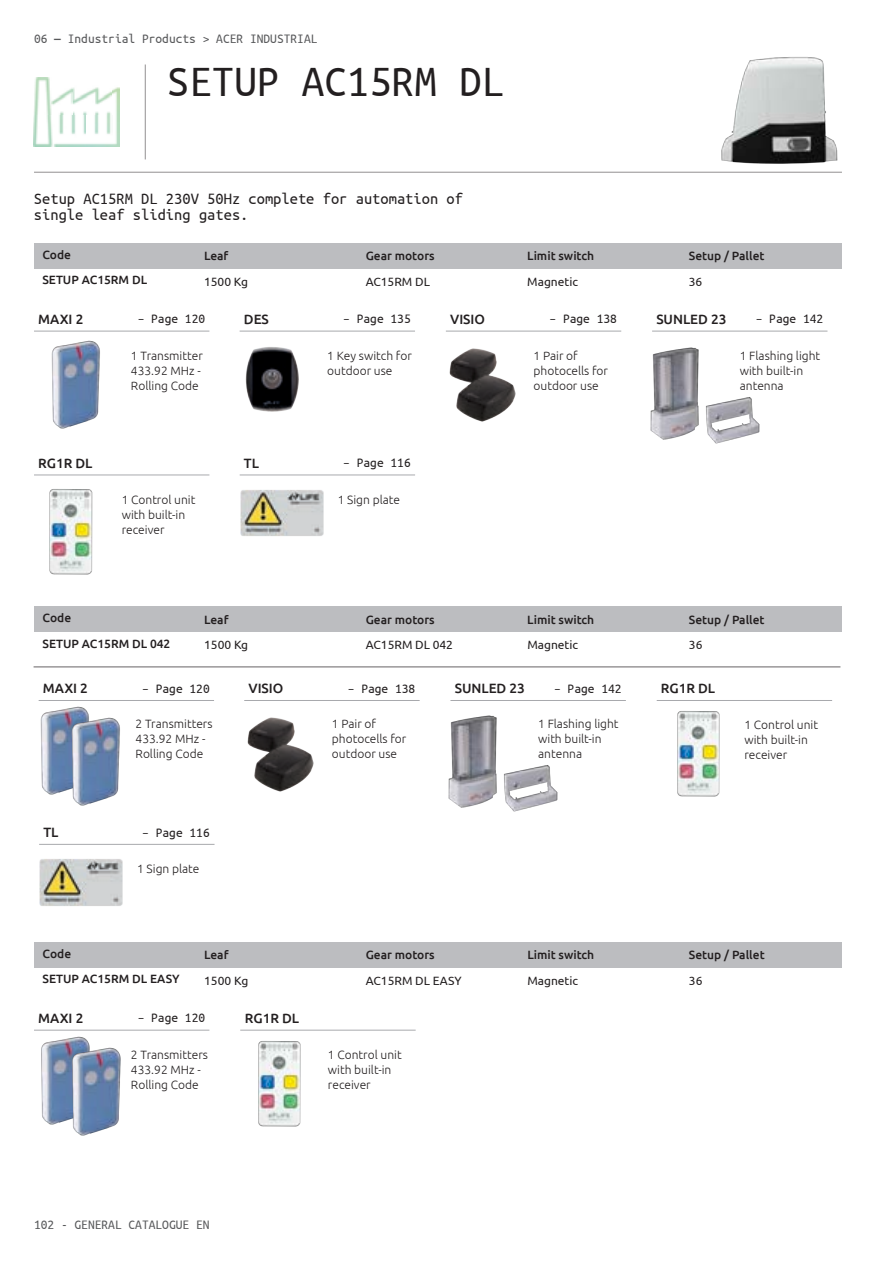
<style>
.page{position:relative;width:893px;height:1263px;background:#fff}
.page>*{position:absolute;margin:0;border:0;box-sizing:border-box;transform-origin:0 0}
.testo_dim_1{font:45px "Ubuntu Mono";color:#231f20}
.testo_dim_1-2{font:16.5px/16.5px "Ubuntu Mono";color:#231f20}
.t1{font:13.5px "Ubuntu Mono";color:#231f20}
.t2{font:500 13.5px "Ubuntu";color:#231f20}
.Testi_Ubuntu_MONO_9p{font:13.5px "Ubuntu Mono";color:#57585a}
.t3{font:300 12px/15px "Ubuntu";color:#231f20}
.t4{font:500 12px "Ubuntu";color:#231f20}
.t5{font:12px "Ubuntu";color:#231f20}
.s1{font-weight:700}
</style>
<div class="page">
<div style="left:34px;top:243px;width:808px;height:25px;background:#bcbdc0"></div>
<div style="left:34px;top:606px;width:808px;height:26px;background:#bcbdc0"></div>
<div style="left:34px;top:942px;width:808px;height:25px;background:#bcbdc0"></div>
<hr style="left:240px;top:1030px;width:176px;height:1px;background:#a8a9ad">
<hr style="left:34px;top:1030px;width:175px;height:1px;background:#a8a9ad">
<hr style="left:446px;top:331px;width:175px;height:1px;background:#a8a9ad">
<hr style="left:240px;top:331px;width:175px;height:1px;background:#a8a9ad">
<hr style="left:34px;top:475px;width:175px;height:1px;background:#a8a9ad">
<img style="left:449px;top:348px;width:67px;height:74px">
<hr style="left:34px;top:331px;width:175px;height:1px;background:#a8a9ad">
<hr style="left:652px;top:331px;width:175px;height:1px;background:#a8a9ad">
<img style="left:650px;top:347px;width:49px;height:93px">
<img style="left:706px;top:397px;width:54px;height:47px">
<hr style="left:240px;top:475px;width:175px;height:1px;background:#a8a9ad">
<img style="left:240px;top:490px;width:84px;height:46px">
<img style="left:43px;top:330px;width:67px;height:99px">
<img style="left:245px;top:347px;width:54px;height:65px">
<img style="left:34px;top:1029px;width:66px;height:96px">
<img style="left:64px;top:1037px;width:57px;height:99px">
<img style="left:49px;top:489px;width:44px;height:86px">
<hr style="left:34px;top:666px;width:806px;height:1px;background:#231f20">
<img style="left:38px;top:700px;width:42px;height:95px">
<img style="left:63px;top:707px;width:57px;height:99px">
<hr style="left:39px;top:700px;width:175px;height:1px;background:#a8a9ad">
<hr style="left:244px;top:700px;width:176px;height:1px;background:#a8a9ad">
<img style="left:247px;top:717px;width:67px;height:75px">
<hr style="left:450px;top:700px;width:176px;height:1px;background:#a8a9ad">
<img style="left:448px;top:715px;width:49px;height:93px">
<img style="left:504px;top:765px;width:54px;height:47px">
<hr style="left:39px;top:844px;width:176px;height:1px;background:#a8a9ad">
<img style="left:39px;top:859px;width:84px;height:47px">
<hr style="left:657px;top:700px;width:175px;height:1px;background:#a8a9ad">
<img style="left:677px;top:711px;width:43px;height:86px">
<img style="left:258px;top:1041px;width:43px;height:86px">
<img style="left:34px;top:77px;width:85px;height:69px">
<img style="left:721px;top:57px;width:117px;height:107px">
<hr style="left:34px;top:172px;width:808px;height:1px;background:#231f20">
<hr style="left:145px;top:64px;width:1px;height:95px;background:#231f20">
<p class="Testi_Ubuntu_MONO_9p" style="left:34px;top:32px;width:285px">06 <span class="s1">―</span> Industrial Products &gt; ACER INDUSTRIAL</p>
<p class="testo_dim_1" style="left:167px;top:59px;width:339px">SETUP AC15RM DL</p>
<p class="testo_dim_1-2" style="left:34px;top:190px;width:431px">Setup AC15RM DL 230V 50Hz complete for automation of single leaf sliding gates.</p>
<p class="t4" style="left:42px;top:247px;width:30px">Code</p>
<p class="t4" style="left:204px;top:249px;width:26px">Leaf</p>
<p class="t4" style="left:366px;top:249px;width:71px">Gear motors</p>
<p class="t4" style="left:527px;top:249px;width:68px">Limit switch</p>
<p class="t4" style="left:689px;top:249px;width:77px">Setup / Pallet</p>
<p class="t4" style="left:43px;top:272px;width:106px">SETUP AC15RM DL</p>
<p class="t5" style="left:204px;top:274px;width:46px">1500 Kg</p>
<p class="t5" style="left:366px;top:274px;width:66px">AC15RM DL</p>
<p class="t5" style="left:527px;top:274px;width:52px">Magnetic</p>
<p class="t5" style="left:689px;top:274px;width:15px">36</p>
<p class="t2" style="left:38px;top:311px;width:47px">MAXI 2</p>
<p class="t1" style="left:138px;top:312px;width:69px">– Page 120</p>
<p class="t1" style="left:756px;top:312px;width:69px">– Page 142</p>
<p class="t3" style="left:740px;top:348px;width:82px">1 Flashing light with built-in antenna</p>
<p class="t2" style="left:244px;top:311px;width:27px">DES</p>
<p class="t1" style="left:343px;top:312px;width:69px">– Page 135</p>
<p class="t2" style="left:450px;top:311px;width:36px">VISIO</p>
<p class="t1" style="left:549px;top:312px;width:69px">– Page 138</p>
<p class="t2" style="left:656px;top:311px;width:72px">SUNLED 23</p>
<p class="t3" style="left:534px;top:348px;width:76px">1 Pair of photocells for outdoor use</p>
<p class="t3" style="left:327px;top:348px;width:86px">1 Key switch for outdoor use</p>
<p class="t3" style="left:131px;top:348px;width:73px">1 Transmitter</p>
<p class="t3" style="left:131px;top:363px;width:71px">433.92 MHz -<br>Rolling Code</p>
<p class="t2" style="left:38px;top:454px;width:56px">RG1R DL</p>
<p class="t3" style="left:122px;top:491px;width:75px">1 Control unit with built-in receiver</p>
<p class="t2" style="left:244px;top:454px;width:17px">TL</p>
<p class="t1" style="left:343px;top:456px;width:69px">– Page 116</p>
<p class="t3" style="left:338px;top:491px;width:64px">1 Sign plate</p>
<p class="t4" style="left:43px;top:610px;width:30px">Code</p>
<p class="t4" style="left:204px;top:612px;width:26px">Leaf</p>
<p class="t4" style="left:366px;top:612px;width:71px">Gear motors</p>
<p class="t4" style="left:527px;top:612px;width:68px">Limit switch</p>
<p class="t4" style="left:689px;top:612px;width:77px">Setup / Pallet</p>
<p class="t4" style="left:43px;top:636px;width:129px">SETUP AC15RM DL 042</p>
<p class="t5" style="left:204px;top:638px;width:46px">1500 Kg</p>
<p class="t5" style="left:366px;top:638px;width:89px">AC15RM DL 042</p>
<p class="t5" style="left:527px;top:638px;width:52px">Magnetic</p>
<p class="t5" style="left:689px;top:638px;width:15px">36</p>
<p class="t2" style="left:43px;top:680px;width:47px">MAXI 2</p>
<p class="t1" style="left:142px;top:681px;width:69px">– Page 120</p>
<p class="t2" style="left:248px;top:680px;width:36px">VISIO</p>
<p class="t1" style="left:348px;top:681px;width:69px">– Page 138</p>
<p class="t2" style="left:455px;top:680px;width:72px">SUNLED 23</p>
<p class="t3" style="left:332px;top:715px;width:76px">1 Pair of photocells for outdoor use</p>
<p class="t3" style="left:136px;top:715px;width:78px">2 Transmitters</p>
<p class="t3" style="left:136px;top:730px;width:71px">433.92 MHz -<br>Rolling Code</p>
<p class="t1" style="left:554px;top:681px;width:69px">– Page 142</p>
<p class="t3" style="left:538px;top:715px;width:82px">1 Flashing light with built-in antenna</p>
<p class="t2" style="left:43px;top:824px;width:17px">TL</p>
<p class="t1" style="left:142px;top:825px;width:69px">– Page 116</p>
<p class="t3" style="left:137px;top:861px;width:64px">1 Sign plate</p>
<p class="t2" style="left:661px;top:680px;width:56px">RG1R DL</p>
<p class="t3" style="left:744px;top:717px;width:75px">1 Control unit with built-in receiver</p>
<p class="t4" style="left:43px;top:946px;width:30px">Code</p>
<p class="t4" style="left:204px;top:947px;width:26px">Leaf</p>
<p class="t4" style="left:366px;top:947px;width:71px">Gear motors</p>
<p class="t4" style="left:527px;top:947px;width:68px">Limit switch</p>
<p class="t4" style="left:689px;top:947px;width:77px">Setup / Pallet</p>
<p class="t4" style="left:43px;top:971px;width:139px">SETUP AC15RM DL EASY</p>
<p class="t5" style="left:204px;top:973px;width:46px">1500 Kg</p>
<p class="t5" style="left:366px;top:973px;width:97px">AC15RM DL EASY</p>
<p class="t5" style="left:527px;top:973px;width:52px">Magnetic</p>
<p class="t5" style="left:689px;top:973px;width:15px">36</p>
<p class="t2" style="left:245px;top:1010px;width:56px">RG1R DL</p>
<p class="t3" style="left:328px;top:1047px;width:75px">1 Control unit with built-in receiver</p>
<p class="t2" style="left:38px;top:1010px;width:47px">MAXI 2</p>
<p class="t1" style="left:138px;top:1011px;width:69px">– Page 120</p>
<p class="t3" style="left:131px;top:1047px;width:78px">2 Transmitters</p>
<p class="t3" style="left:131px;top:1062px;width:71px">433.92 MHz -<br>Rolling Code</p>
<p class="Testi_Ubuntu_MONO_9p" style="left:34px;top:1218px;width:177px">102 - GENERAL CATALOGUE EN</p>
</div>
